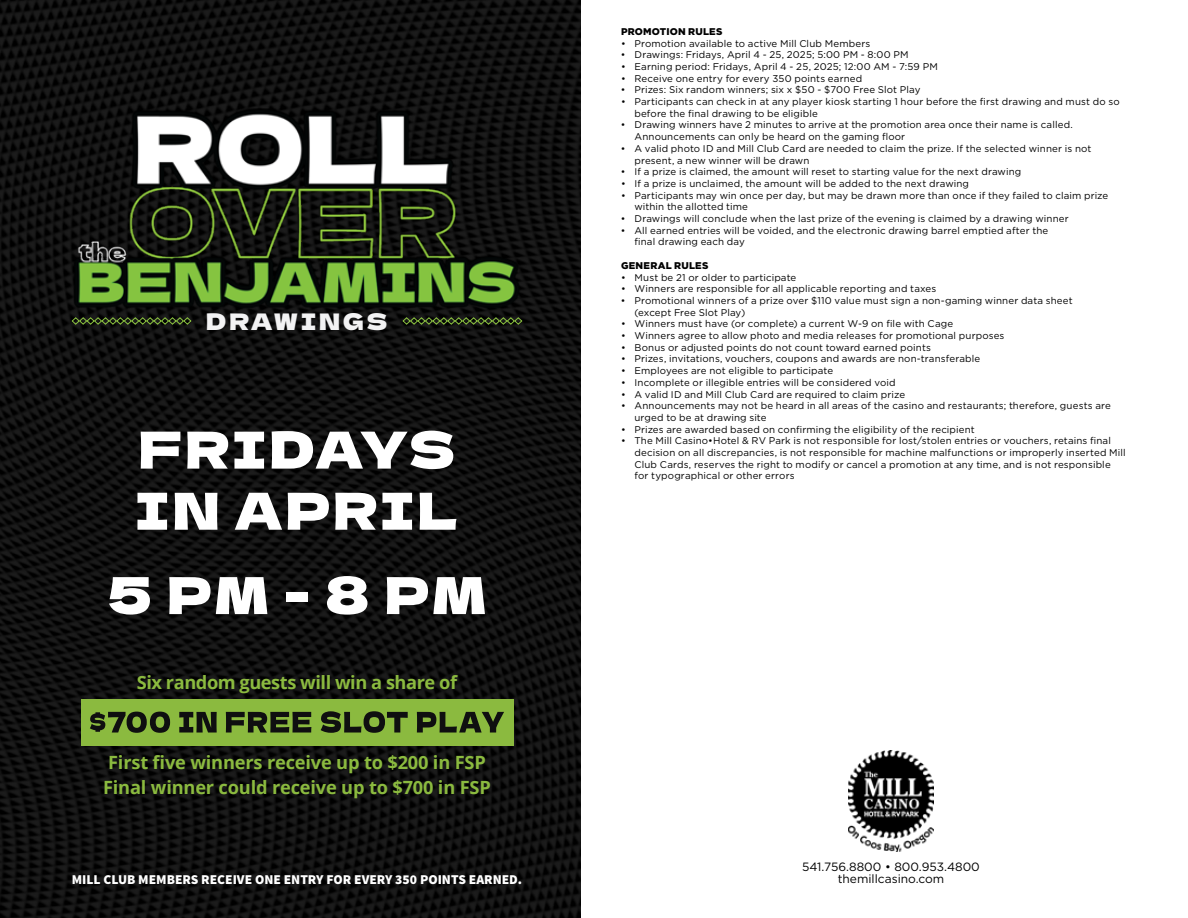
<style>
.page{position:relative;width:1188px;height:918px;background:#fff}
.page>*{position:absolute;margin:0;border:0;box-sizing:border-box;transform-origin:0 0}
.t1{font:50.85px/61.1px "Dela Gothic One";letter-spacing:.045em;color:#fff}
.t2{font:22.8px "Dela Gothic One";letter-spacing:.125em;color:#f3f3f4}
.t3{font:700 18.3px/25.3px "Open Sans";letter-spacing:-.01em;color:#8bba3f}
.t4{font:900 13.5px "Source Sans Pro";color:#fff}
.t5{font:12px/12.3px "Gotham";color:#000;text-align:center}
.t6{font:9.75px/11.7px "Gotham";letter-spacing:.015em;color:#000}
.t7{font:900 9.75px "Gotham";letter-spacing:.02em;color:#000}
</style>
<div class="page">
<img style="left:0;top:0;width:581px;height:918px">
<img style="left:72px;top:108px;width:450px;height:202px">
<svg style="left:71px;top:317px;width:121px;height:8px"></svg>
<svg style="left:402px;top:317px;width:121px;height:8px"></svg>
<div style="left:81px;top:699px;width:432px;height:46px;background:#8bba3f"></div>
<svg style="left:90px;top:711px;width:414px;height:22px"></svg>
<img style="left:848px;top:751px;width:86px;height:101px">
<h2 class="t2" style="left:206px;top:309px;width:183px">DRAWINGS</h2>
<h1 class="t1" style="left:135px;top:421px;width:325px">FRIDAYS<br>IN APRIL</h1>
<h1 class="t1" style="left:107px;top:566px;width:381px">5 PM - 8 PM</h1>
<h3 class="t3" style="left:137px;top:671px;width:322px">Six random guests will win a share of</h3>
<h3 class="t3" style="left:103px;top:749px;width:389px">First five winners receive up to $200 in FSP<br>Final winner could receive up to $700 in FSP</h3>
<h3 class="t4" style="left:72px;top:871px;width:452px">MILL CLUB MEMBERS RECEIVE ONE ENTRY FOR EVERY 350 POINTS EARNED.</h3>
<p class="t7" style="left:621px;top:27px;width:103px">PROMOTION RULES</p>
<p class="t6" style="left:621px;top:38px;width:251px">• Promotion available to active Mill Club Members</p>
<p class="t6" style="left:621px;top:49px;width:289px">• Drawings: Fridays, April 4 - 25, 2025; 5:00 PM - 8:00 PM</p>
<p class="t6" style="left:621px;top:61px;width:318px">• Earning period: Fridays, April 4 - 25, 2025; 12:00 AM - 7:59 PM</p>
<p class="t6" style="left:621px;top:73px;width:243px">• Receive one entry for every 350 points earned</p>
<p class="t6" style="left:621px;top:85px;width:301px">• Prizes: Six random winners; six x $50 - $700 Free Slot Play</p>
<p class="t6" style="left:635px;top:96px;width:487px;text-indent:-14px">• Participants can check in at any player kiosk starting 1 hour before the first drawing and must do so before the final drawing to be eligible</p>
<p class="t6" style="left:635px;top:120px;width:440px;text-indent:-14px">• Drawing winners have 2 minutes to arrive at the promotion area once their name is called.<br>Announcements can only be heard on the gaming floor</p>
<p class="t6" style="left:635px;top:143px;width:459px;text-indent:-14px">• A valid photo ID and Mill Club Card are needed to claim the prize. If the selected winner is not present, a new winner will be drawn</p>
<p class="t6" style="left:621px;top:166px;width:402px">• If a prize is claimed, the amount will reset to starting value for the next drawing</p>
<p class="t6" style="left:621px;top:178px;width:350px">• If a prize is unclaimed, the amount will be added to the next drawing</p>
<p class="t6" style="left:635px;top:190px;width:475px;text-indent:-14px">• Participants may win once per day, but may be drawn more than once if they failed to claim prize within the allotted time</p>
<p class="t6" style="left:621px;top:213px;width:449px">• Drawings will conclude when the last prize of the evening is claimed by a drawing winner</p>
<p class="t6" style="left:635px;top:225px;width:415px;text-indent:-14px">• All earned entries will be voided, and the electronic drawing barrel emptied after the final drawing each day</p>
<p class="t7" style="left:621px;top:261px;width:89px">GENERAL RULES</p>
<p class="t6" style="left:621px;top:272px;width:177px">• Must be 21 or older to participate</p>
<p class="t6" style="left:621px;top:283px;width:317px">• Winners are responsible for all applicable reporting and taxes</p>
<p class="t6" style="left:635px;top:295px;width:440px;text-indent:-14px">• Promotional winners of a prize over $110 value must sign a non-gaming winner data sheet (except Free Slot Play)</p>
<p class="t6" style="left:621px;top:319px;width:334px">• Winners must have (or complete) a current W-9 on file with Cage</p>
<p class="t6" style="left:621px;top:330px;width:385px">• Winners agree to allow photo and media releases for promotional purposes</p>
<p class="t6" style="left:621px;top:342px;width:312px">• Bonus or adjusted points do not count toward earned points</p>
<p class="t6" style="left:621px;top:354px;width:361px">• Prizes, invitations, vouchers, coupons and awards are non-transferable</p>
<p class="t6" style="left:621px;top:365px;width:214px">• Employees are not eligible to participate</p>
<p class="t6" style="left:621px;top:377px;width:276px">• Incomplete or illegible entries will be considered void</p>
<p class="t6" style="left:621px;top:389px;width:286px">• A valid ID and Mill Club Card are required to claim prize</p>
<p class="t6" style="left:635px;top:400px;width:478px;text-indent:-14px">• Announcements may not be heard in all areas of the casino and restaurants; therefore, guests are urged to be at drawing site</p>
<p class="t6" style="left:621px;top:424px;width:355px">• Prizes are awarded based on confirming the eligibility of the recipient</p>
<p class="t6" style="left:635px;top:436px;width:493px;text-indent:-14px">• The Mill Casino•Hotel &amp; RV Park is not responsible for lost/stolen entries or vouchers, retains final decision on all discrepancies, is not responsible for machine malfunctions or improperly inserted Mill Club Cards, reserves the right to modify or cancel a promotion at any time, and is not responsible for typographical or other errors</p>
<p class="t5" style="left:802px;top:861px;width:179px">541.756.8800 • 800.953.4800 themillcasino.com</p>
</div>
